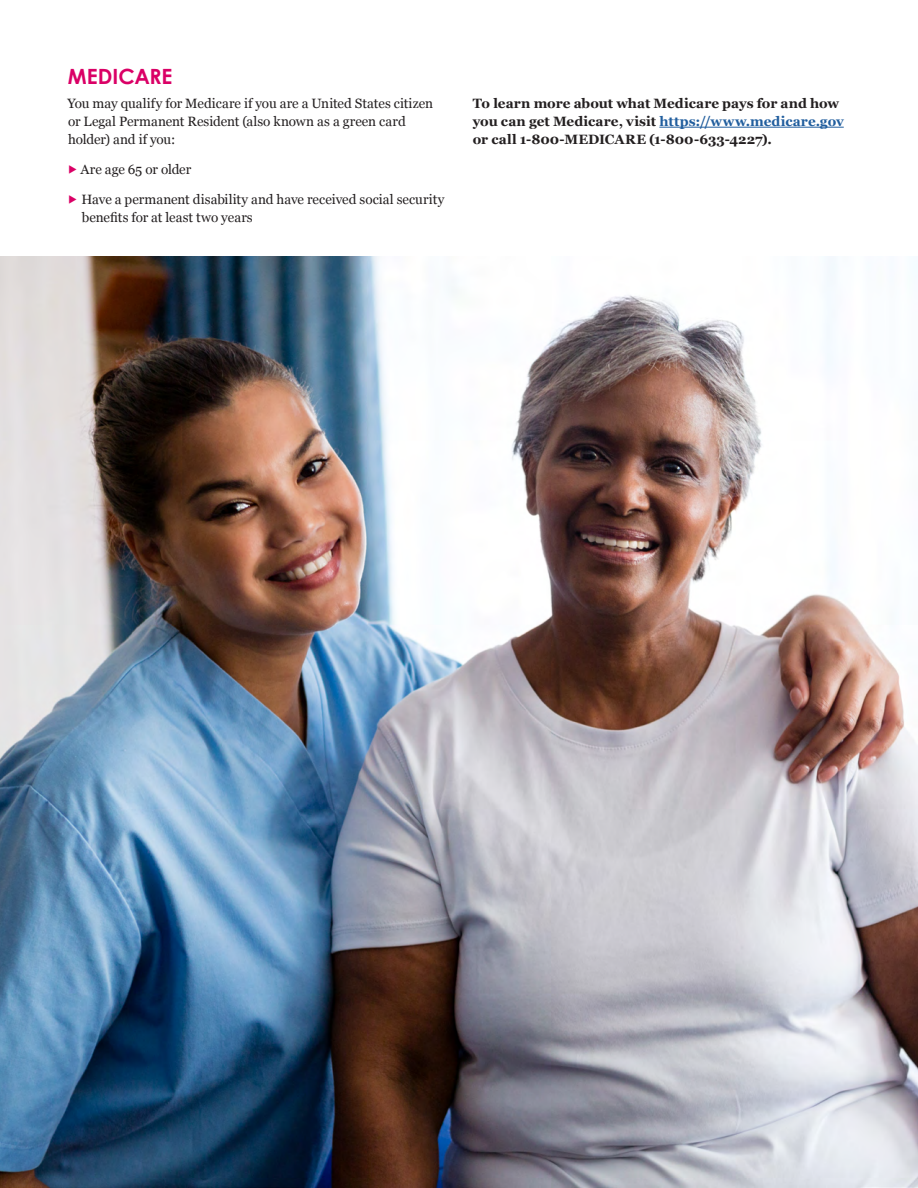
<style>
.page{position:relative;width:918px;height:1188px;background:#fff}
.page>*{position:absolute;margin:0;border:0;box-sizing:border-box;transform-origin:0 0}
.t1{font:700 21px "Century Gothic";color:#da0066}
.t2{font:13.5px/18px "Georgia";color:#231f20}
.t3{font:700 13.5px/18px "Georgia";color:#231f20}
.s1{color:#da0066}
.s2{color:#215e9e}
</style>
<div class="page">
<hr style="left:659px;top:127px;width:185px;height:1px;background:#215e9e">
<img style="left:0;top:256px;width:918px;height:932px">
<h1 class="t1" style="left:68px;top:60px;width:106px">MEDICARE</h1>
<p class="t2" style="left:67px;top:94px;width:367px">You may qualify for Medicare if you are a United States citizen or Legal Permanent Resident (also known as a green card holder) and if you:</p>
<p class="t2" style="left:67px;top:160px;width:125px"><span class="s1">▶</span> Are age 65 or older</p>
<p class="t2" style="left:82px;top:190px;width:364px;text-indent:-15px"><span class="s1">▶</span> Have a permanent disability and have received social security benefits for at least two years</p>
<p class="t3" style="left:473px;top:94px;width:372px">To learn more about what Medicare pays for and how you can get Medicare, visit <span class="s2">https://www.medicare.gov </span>or call 1-800-MEDICARE (1-800-633-4227).</p>
</div>
